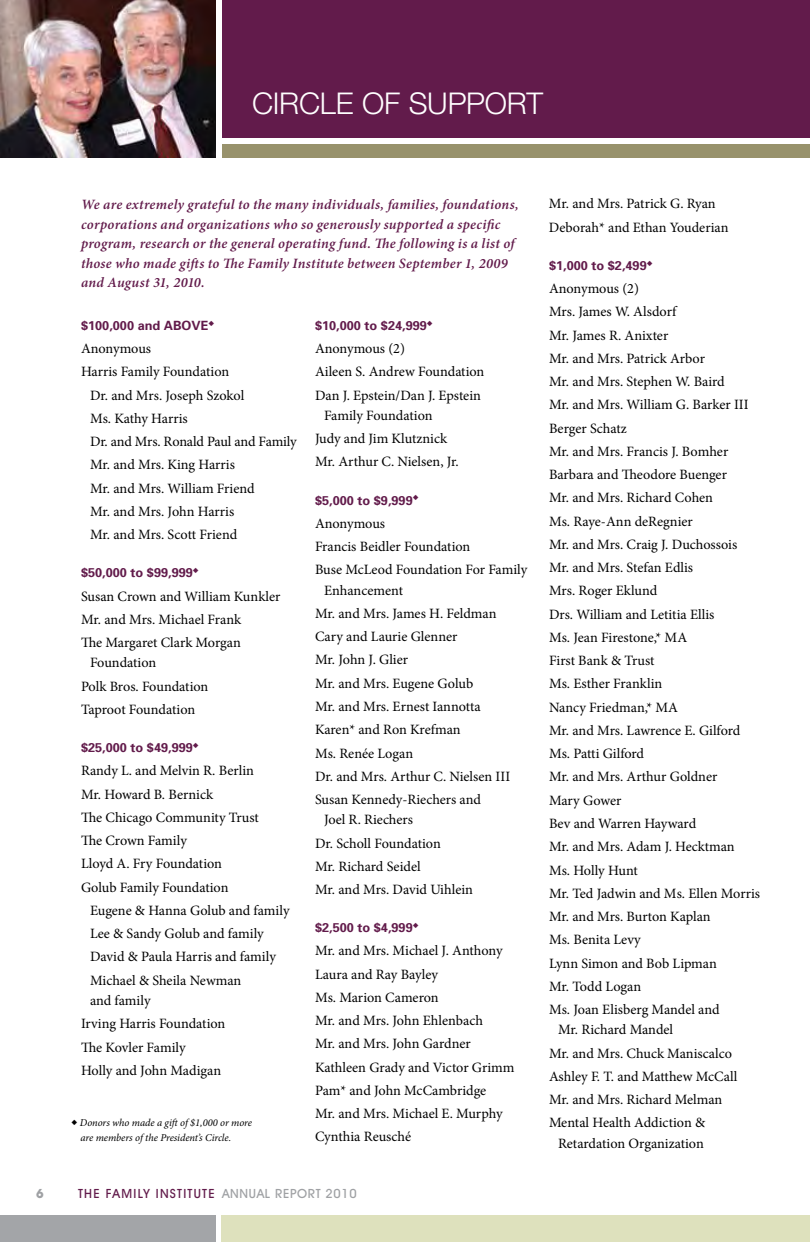
<style>
.page{position:relative;width:810px;height:1242px;background:#fff}
.page>*{position:absolute;margin:0;border:0;box-sizing:border-box;transform-origin:0 0}
.t1{font:300 30px "Helvetica Neue";letter-spacing:-.005em;color:#fff}
.t2{font:14.25px/23.2px "Minion Pro";letter-spacing:-.005em;color:#000}
.t3{font:italic 600 14.25px/19.5px "Minion Pro";letter-spacing:.02em;color:#621b4b}
.t4{font:700 12.75px "Univers";color:#621b4b}
.t5{font:500 12.75px "Avant Garde IT Cby BT";letter-spacing:.05em;color:#621b4b}
.t6{font:700 12.75px "Avant Garde IT Cby BT";color:#9fa1a4}
.t7{font:italic 10.5px/15px "Minion Pro";letter-spacing:-.005em;color:#000}
.s1{color:#9fa1a4}
</style>
<div class="page">
<div style="left:222px;top:144px;width:588px;height:14px;background:#98926c"></div>
<div style="left:222px;top:0;width:588px;height:138px;background:#621b4b"></div>
<img style="left:0;top:0;width:216px;height:158px">
<div style="left:222px;top:1215px;width:588px;height:27px;background:#dee1bd"></div>
<div style="left:0;top:1215px;width:216px;height:27px;background:#a3a5a8"></div>
<h1 class="t1" style="left:252px;top:85px;width:293px">CIRCL E OF SUPPORT</h1>
<p class="t3" style="left:81px;top:195px;width:439px">We are extremely grateful to the many individuals, families, foundations, corporations and organizations who so generously supported a specific program, research or the general operating fund. The following is a list of those who made gifts to The Family Institute between September 1, 2009 and August 31, 2010.</p>
<p class="t4" style="left:81px;top:317px;width:135px">$100,000 and above◆</p>
<p class="t2" style="left:81px;top:337px;width:72px">Anonymous</p>
<p class="t2" style="left:81px;top:360px;width:150px">Harris Family Foundation</p>
<p class="t2" style="left:90px;top:384px;width:156px">Dr. and Mrs. Joseph Szokol</p>
<p class="t2" style="left:90px;top:407px;width:99px">Ms. Kathy Harris</p>
<p class="t2" style="left:90px;top:430px;width:208px">Dr. and Mrs. Ronald Paul and Family</p>
<p class="t2" style="left:90px;top:453px;width:146px">Mr. and Mrs. King Harris</p>
<p class="t2" style="left:90px;top:477px;width:166px">Mr. and Mrs. William Friend</p>
<p class="t2" style="left:90px;top:500px;width:146px">Mr. and Mrs. John Harris</p>
<p class="t2" style="left:90px;top:523px;width:149px">Mr. and Mrs. Scott Friend</p>
<p class="t4" style="left:81px;top:565px;width:119px">$50,000 to $99,999◆</p>
<p class="t2" style="left:81px;top:585px;width:201px">Susan Crown and William Kunkler<br>Mr. and Mrs. Michael Frank<br>The Margaret Clark Morgan</p>
<p class="t2" style="left:81px;top:651px;width:129px;text-indent:9px">Foundation<br>Polk Bros. Foundation<br>Taproot Foundation</p>
<p class="t4" style="left:81px;top:739px;width:119px">$25,000 to $49,999◆</p>
<p class="t2" style="left:81px;top:759px;width:179px">Randy L. and Melvin R. Berlin<br>Mr. Howard B. Bernick<br>The Chicago Community Trust<br>The Crown Family<br>Lloyd A. Fry Foundation<br>Golub Family Foundation</p>
<p class="t2" style="left:90px;top:899px;width:201px">Eugene &amp; Hanna Golub and family<br>Lee &amp; Sandy Golub and family<br>David &amp; Paula Harris and family<br>Michael &amp; Sheila Newman</p>
<p class="t2" style="left:81px;top:989px;width:146px;text-indent:9px">and family<br>Irving Harris Foundation<br>The Kovler Family<br>Holly and John Madigan</p>
<p class="t7" style="left:81px;top:1116px;width:173px;text-indent:-9px">◆ Donors who made a gift of $1,000 or more are members of the President’s Circle.</p>
<p class="t4" style="left:315px;top:317px;width:119px">$10,000 to $24,999◆</p>
<p class="t2" style="left:315px;top:337px;width:171px">Anonymous (2)<br>Aileen S. Andrew Foundation<br>Dan J. Epstein/Dan J. Epstein</p>
<p class="t2" style="left:315px;top:404px;width:145px;text-indent:9px">Family Foundation<br>Judy and Jim Klutznick<br>Mr. Arthur C. Nielsen, Jr.</p>
<p class="t4" style="left:315px;top:492px;width:105px">$5,000 to $9,999◆</p>
<p class="t2" style="left:315px;top:512px;width:214px">Anonymous<br>Francis Beidler Foundation<br>Buse McLeod Foundation For Family</p>
<p class="t2" style="left:315px;top:579px;width:197px;text-indent:9px">Enhancement<br>Mr. and Mrs. James H. Feldman<br>Cary and Laurie Glenner<br>Mr. John J. Glier<br>Mr. and Mrs. Eugene Golub<br>Mr. and Mrs. Ernest Iannotta<br>Karen* and Ron Krefman<br>Ms. Renée Logan<br>Dr. and Mrs. Arthur C. Nielsen III<br>Susan Kennedy-Riechers and</p>
<p class="t2" style="left:315px;top:808px;width:160px;text-indent:9px">Joel R. Riechers<br>Dr. Scholl Foundation<br>Mr. Richard Seidel<br>Mr. and Mrs. David Uihlein</p>
<p class="t4" style="left:315px;top:919px;width:105px">$2,500 to $4,999◆</p>
<p class="t2" style="left:315px;top:939px;width:201px">Mr. and Mrs. Michael J. Anthony<br>Laura and Ray Bayley<br>Ms. Marion Cameron<br>Mr. and Mrs. John Ehlenbach<br>Mr. and Mrs. John Gardner<br>Kathleen Grady and Victor Grimm<br>Pam* and John McCambridge<br>Mr. and Mrs. Michael E. Murphy<br>Cynthia Reusché</p>
<p class="t6" style="left:36px;top:1185px;width:9px">6</p>
<p class="t5" style="left:78px;top:1185px;width:280px">THE FAMILY INSTITUTE <span class="s1">ANNUAL REPORT 2010</span></p>
<p class="t2" style="left:549px;top:192px;width:181px">Mr. and Mrs. Patrick G. Ryan<br>Deborah* and Ethan Youderian</p>
<p class="t4" style="left:549px;top:257px;width:105px">$1,000 to $2,499◆</p>
<p class="t2" style="left:549px;top:277px;width:213px">Anonymous (2)<br>Mrs. James W. Alsdorf<br>Mr. James R. Anixter<br>Mr. and Mrs. Patrick Arbor<br>Mr. and Mrs. Stephen W. Baird<br>Mr. and Mrs. William G. Barker III<br>Berger Schatz<br>Mr. and Mrs. Francis J. Bomher<br>Barbara and Theodore Buenger<br>Mr. and Mrs. Richard Cohen<br>Ms. Raye-Ann deRegnier<br>Mr. and Mrs. Craig J. Duchossois<br>Mr. and Mrs. Stefan Edlis<br>Mrs. Roger Eklund<br>Drs. William and Letitia Ellis<br>Ms. Jean Firestone,* MA<br>First Bank &amp; Trust<br>Ms. Esther Franklin<br>Nancy Friedman,* MA<br>Mr. and Mrs. Lawrence E. Gilford<br>Ms. Patti Gilford<br>Mr. and Mrs. Arthur Goldner<br>Mary Gower<br>Bev and Warren Hayward<br>Mr. and Mrs. Adam J. Hecktman<br>Ms. Holly Hunt<br>Mr. Ted Jadwin and Ms. Ellen Morris<br>Mr. and Mrs. Burton Kaplan<br>Ms. Benita Levy<br>Lynn Simon and Bob Lipman<br>Mr. Todd Logan<br>Ms. Joan Elisberg Mandel and</p>
<p class="t2" style="left:549px;top:1018px;width:190px;text-indent:9px">Mr. Richard Mandel<br>Mr. and Mrs. Chuck Maniscalco<br>Ashley F. T. and Matthew McCall<br>Mr. and Mrs. Richard Melman<br>Mental Health Addiction &amp;</p>
<p class="t2" style="left:558px;top:1131px;width:147px">Retardation Organization</p>
</div>
